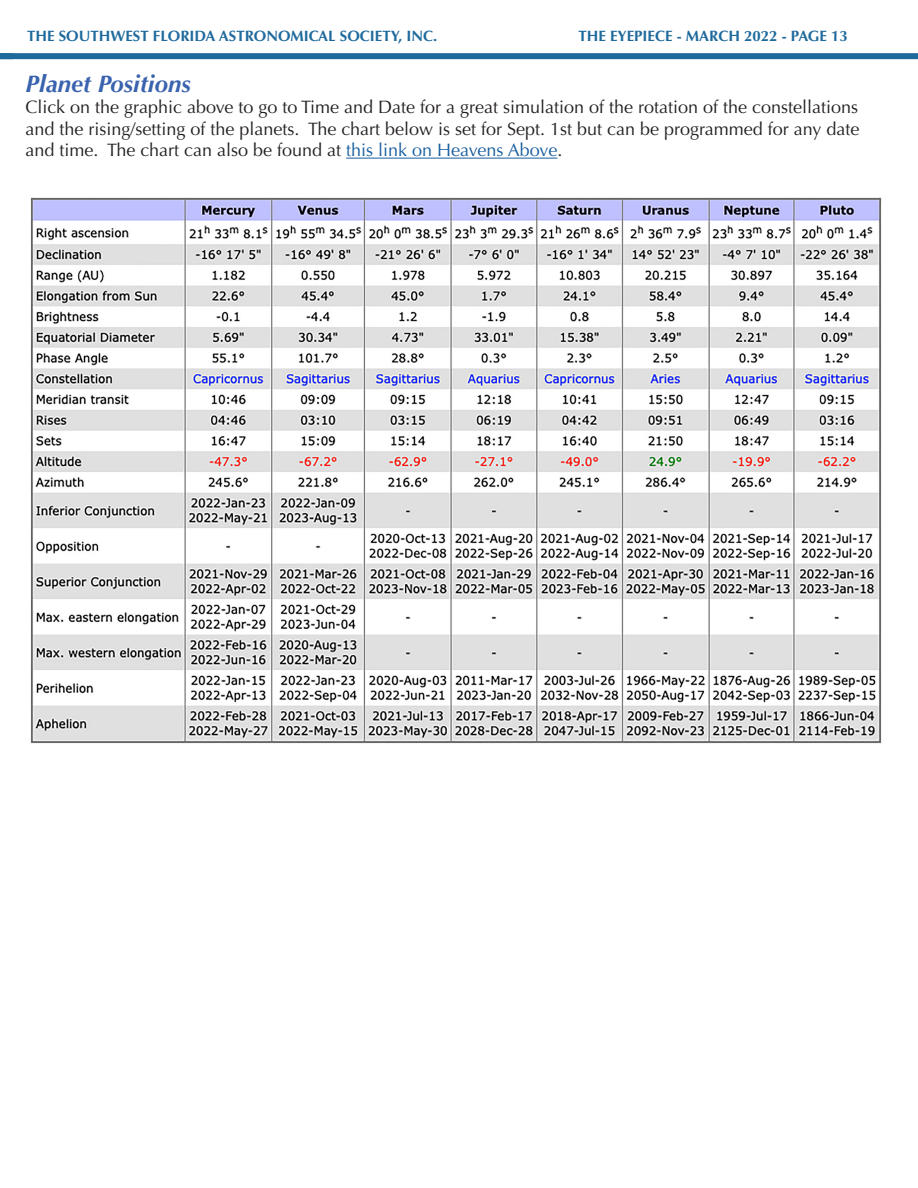
<style>
.page{position:relative;width:918px;height:1188px;background:#fff}
.page>*{position:absolute;margin:0;border:0;box-sizing:border-box;transform-origin:0 0}
.Header_1{font:italic 700 24px "Optima";color:#3a63af}
.t1{font:18px/21.6px "Optima";color:#231f20;text-align:justify}
.t2{font:700 15px "Optima";color:#1f6a9d}
.s1{color:#175d9e}
</style>
<div class="page">
<div style="left:0;top:53px;width:918px;height:6px;background:#1f6a9d"></div>
<hr style="left:346px;top:158px;width:211px;height:1px;background:#175d9e">
<img style="left:30px;top:197px;width:852px;height:547px">
<p class="t2" style="left:27px;top:27px;width:412px">THE SOUTHWEST FLORIDA ASTRONOMICAL SOCIETY, INC.</p>
<p class="t2" style="left:578px;top:27px;width:271px">THE EYEPIECE - MARCH 2022 - PAGE 13</p>
<p class="Header_1" style="left:26px;top:69px;width:167px">Planet Positions</p>
<p class="t1" style="left:26px;top:96px;width:836px">Click on the graphic above to go to Time and Date for a great simulation of the rotation of the constellations and the rising/setting of the planets. The chart below is set for Sept. 1st but can be programmed for any date and time. The chart can also be found at <span class="s1">this link on Heavens Above</span>.</p>
</div>
